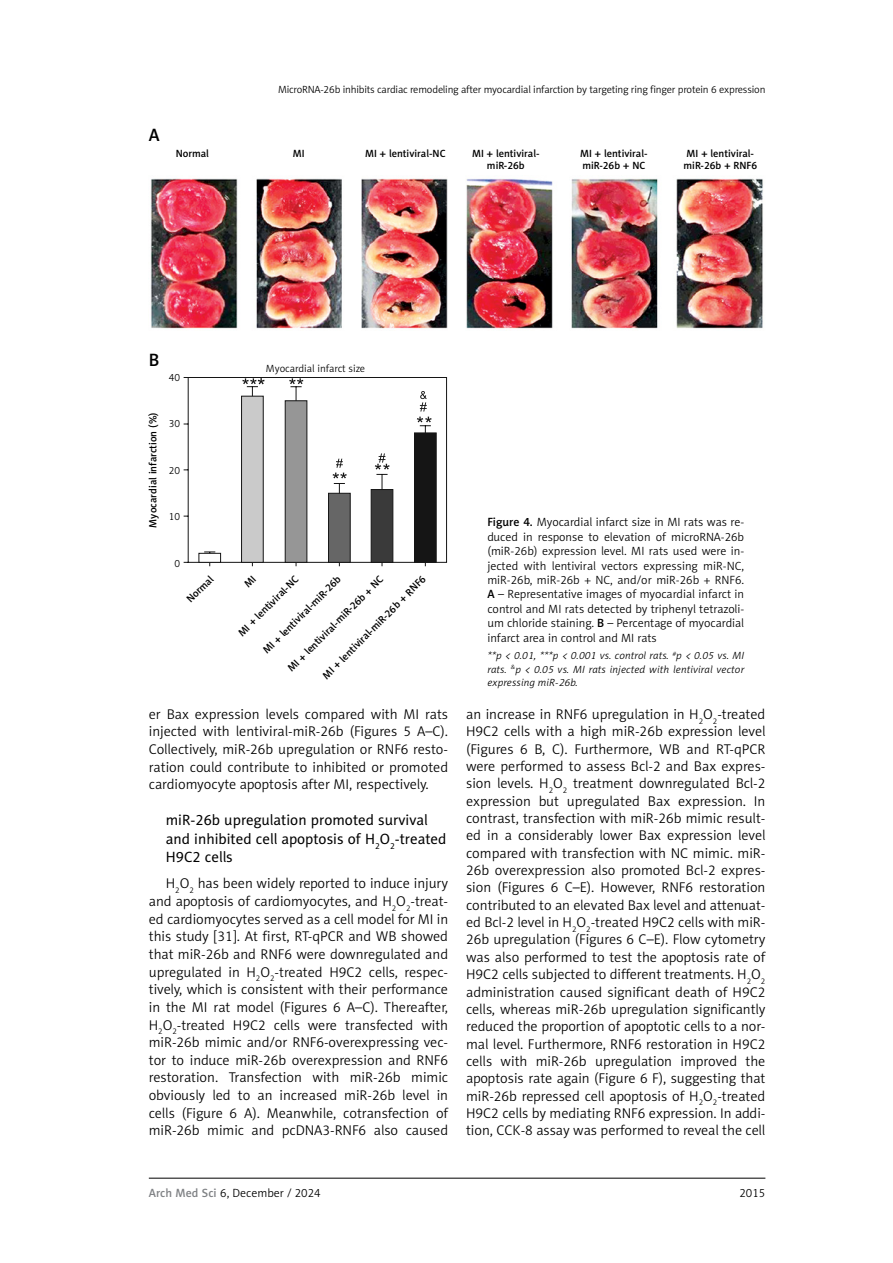
<style>
.page{position:relative;width:893px;height:1263px;background:#fff}
.page>*{position:absolute;margin:0;border:0;box-sizing:border-box;transform-origin:0 0}
.t1{font:18px "Naomi Sans EFN Medium";color:#000}
.t2{font:15px/18.5px "Naomi Sans EFN";color:#000}
.t3{font:14.25px/17.4px "Naomi Sans EFN Light";color:#000;text-align:justify}
.t4{font:12px/14.4px "Naomi Sans EFN Light";color:#000;text-align:justify}
.t5{font:10.5px "Naomi Sans EFN Medium";color:#000}
.t6{font:10.5px "Naomi Sans EFN Light";letter-spacing:-.015em;color:#000}
.t7{font:italic 10.5px/13.5px "Naomi Sans EFN Light";letter-spacing:.015em;color:#000;text-align:justify}
.s1{font-family:"Naomi Sans EFN Medium"}
.s2{font-family:"Naomi Sans EFN Medium";color:#808285}
</style>
<div class="page">
<hr style="left:149px;top:1178px;width:616px;height:1px;background:#000">
<svg style="left:183px;top:377px;width:264px;height:190px"></svg>
<svg style="left:242px;top:378px;width:23px;height:6px"></svg>
<svg style="left:289px;top:378px;width:14px;height:6px"></svg>
<svg style="left:417px;top:417px;width:15px;height:5px"></svg>
<div style="left:199px;top:553px;width:22px;height:10px;background:#fefefe;border:1px solid #151515"></div>
<div style="left:241px;top:396px;width:23px;height:167px;background:#cacaca;border:1px solid #151515"></div>
<div style="left:285px;top:400px;width:22px;height:163px;background:#969696;border:1px solid #151515"></div>
<div style="left:328px;top:493px;width:23px;height:70px;background:#666;border:1px solid #151515"></div>
<div style="left:371px;top:489px;width:22px;height:74px;background:#3a3a3a;border:1px solid #151515"></div>
<div style="left:414px;top:433px;width:22px;height:130px;background:#151515"></div>
<svg style="left:333px;top:459px;width:14px;height:19px"></svg>
<svg style="left:375px;top:453px;width:15px;height:16px"></svg>
<svg style="left:420px;top:391px;width:7px;height:20px"></svg>
<img style="left:150px;top:178px;width:613px;height:151px">
<p class="t1" style="left:149px;top:124px;width:12px">A</p>
<p class="t6" style="left:278px;top:83px;width:489px">MicroRNA-26b inhibits cardiac remodeling after myocardial infarction by targeting ring finger protein 6 expression</p>
<p class="t5" style="left:176px;top:147px;width:35px">Normal</p>
<p class="t5" style="left:293px;top:147px;width:13px">MI</p>
<p class="t5" style="left:365px;top:147px;width:82px">MI + lentiviral-NC</p>
<p class="t5" style="left:472px;top:147px;width:69px">MI + lentiviral-</p>
<p class="t5" style="left:580px;top:147px;width:69px">MI + lentiviral-</p>
<p class="t5" style="left:687px;top:147px;width:69px">MI + lentiviral-</p>
<p class="t5" style="left:487px;top:159px;width:39px">miR-26b</p>
<p class="t5" style="left:582px;top:159px;width:64px">miR-26b + NC</p>
<p class="t5" style="left:684px;top:159px;width:75px">miR-26b + RNF6</p>
<p class="t1" style="left:149px;top:349px;width:12px">B</p>
<p class="t5" style="left:147px;top:527px;width:117px;rotate:-90deg">Myocardial infarction (%)</p>
<p class="t6" style="left:169px;top:371px;width:13px">40</p>
<p class="t6" style="left:169px;top:418px;width:13px">30</p>
<p class="t6" style="left:169px;top:464px;width:13px">20</p>
<p class="t6" style="left:169px;top:511px;width:13px">10</p>
<p class="t6" style="left:175px;top:557px;width:7px">0</p>
<p class="t6" style="left:266px;top:363px;width:101px">Myocardial infarct size</p>
<p class="t5" style="left:184px;top:596px;width:35px;rotate:-45deg">Normal</p>
<p class="t5" style="left:235px;top:630px;width:82px;rotate:-45deg">MI + lentiviral-NC</p>
<p class="t5" style="left:260px;top:647px;width:107px;rotate:-45deg">MI + lentiviral-miR-26b</p>
<p class="t5" style="left:285px;top:665px;width:132px;rotate:-45deg">MI + lentiviral-miR-26b + NC</p>
<p class="t5" style="left:320px;top:673px;width:143px;rotate:-45deg">MI + lentiviral-miR-26b + RNF6</p>
<p class="t4" style="left:487px;top:515px;width:258px"><span class="s1">Figure 4.</span> Myocardial infarct size in MI rats was re&shy;duced in response to elevation of microRNA-26b (miR-26b) expression level. MI rats used were in&shy;jected with lentiviral vectors expressing miR-NC, miR-26b, miR-26b + NC, and/or miR-26b + RNF6.<br><span class="s1">A</span> – Representative images of myocardial infarct in control and MI rats detected by triphenyl tetrazoli&shy;um chloride staining. <span class="s1">B</span> – Percentage of myocardial infarct area in control and MI rats</p>
<p class="t7" style="left:487px;top:649px;width:258px">**p &lt; 0.01, ***p &lt; 0.001 vs. control rats. <sup>#</sup>p &lt; 0.05 vs. MI rats. <sup>&amp;</sup>p &lt; 0.05 vs. MI rats injected with lentiviral vector expressing miR-26b.</p>
<p class="t3" style="left:149px;top:705px;width:301px">er Bax expression levels compared with MI rats injected with lentiviral-miR-26b (Figures 5 A–C).<br>Collectively, miR-26b upregulation or RNF6 resto&shy;ration could contribute to inhibited or promoted cardiomyocyte apoptosis after MI, respectively.</p>
<p class="t2" style="left:166px;top:811px;width:282px">miR-26b upregulation promoted survival and inhibited cell apoptosis of H<sub>2</sub>O<sub>2</sub>-treated<br>H9C2 cells</p>
<p class="t3" style="left:149px;top:875px;width:301px;text-indent:17px">H<sub>2</sub>O<sub>2</sub> has been widely reported to induce injury and apoptosis of cardiomyocytes, and H<sub>2</sub>O<sub>2</sub>-treat&shy;ed cardiomyocytes served as a cell model for MI in this study [31]. At first, RT-qPCR and WB showed that miR-26b and RNF6 were downregulated and upregulated in H<sub>2</sub>O<sub>2</sub>-treated H9C2 cells, respec&shy;tively, which is consistent with their performance in the MI rat model (Figures 6 A–C). Thereafter, H<sub>2</sub>O<sub>2</sub>-treated H9C2 cells were transfected with miR-26b mimic and/or RNF6-overexpressing vec&shy;tor to induce miR-26b overexpression and RNF6 restoration. Transfection with miR-26b mimic obviously led to an increased miR-26b level in cells (Figure 6 A). Meanwhile, cotransfection of miR-26b mimic and pcDNA3-RNF6 also caused</p>
<p class="t3" style="left:466px;top:705px;width:301px">an increase in RNF6 upregulation in H<sub>2</sub>O<sub>2</sub>-treated H9C2 cells with a high miR-26b expression level (Figures 6 B, C). Furthermore, WB and RT-qPCR were performed to assess Bcl-2 and Bax expres&shy;sion levels. H<sub>2</sub>O<sub>2</sub> treatment downregulated Bcl-2 expression but upregulated Bax expression. In contrast, transfection with miR-26b mimic result&shy;ed in a considerably lower Bax expression level compared with transfection with NC mimic. miR-26b overexpression also promoted Bcl-2 expres&shy;sion (Figures 6 C–E). However, RNF6 restoration contributed to an elevated Bax level and attenuat&shy;ed Bcl-2 level in H<sub>2</sub>O<sub>2</sub>-treated H9C2 cells with miR-26b upregulation (Figures 6 C–E). Flow cytometry was also performed to test the apoptosis rate of H9C2 cells subjected to different treatments. H<sub>2</sub>O<sub>2 </sub>administration caused significant death of H9C2 cells, whereas miR-26b upregulation significantly reduced the proportion of apoptotic cells to a nor&shy;mal level. Furthermore, RNF6 restoration in H9C2 cells with miR-26b upregulation improved the apoptosis rate again (Figure 6 F), suggesting that miR-26b repressed cell apoptosis of H<sub>2</sub>O<sub>2</sub>-treated H9C2 cells by mediating RNF6 expression. In addi&shy;tion, CCK-8 assay was performed to reveal the cell</p>
<p class="t4" style="left:149px;top:1186px;width:173px"><span class="s2">Arch Med Sci</span> 6, December / 2024</p>
<p class="t4" style="left:739px;top:1186px;width:27px">2015</p>
</div>
